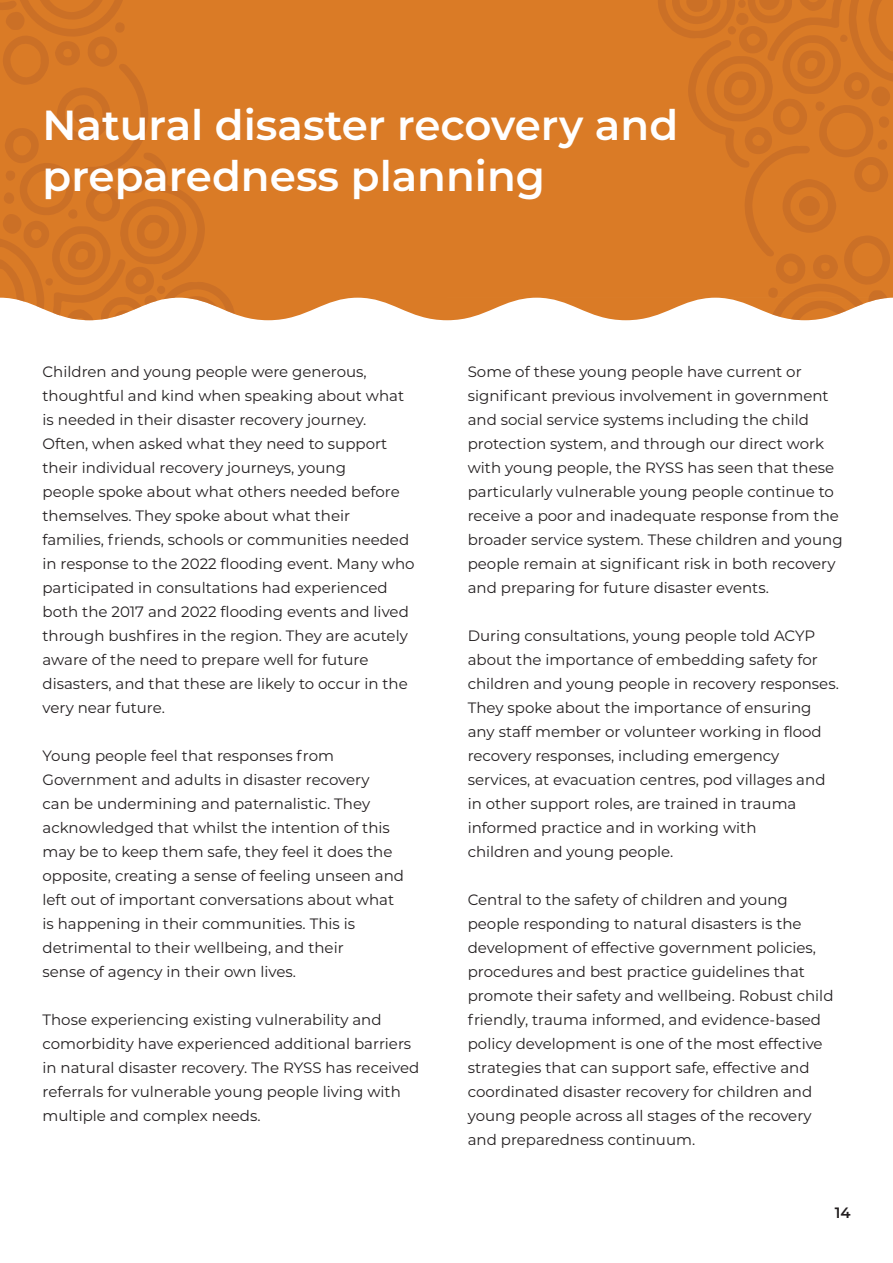
<style>
.page{position:relative;width:893px;height:1263px;background:#fff}
.page>*{position:absolute;margin:0;border:0;box-sizing:border-box;transform-origin:0 0}
.t1{font:600 42px "Montserrat";color:#fff}
.t2{font:15px/24px "Montserrat";color:#231f20}
.t3{font:100 15px "Montserrat";color:#231f20}
</style>
<div class="page">
<div style="left:236px;top:0;width:421px;height:320px;background:#da7b26"></div>
<svg style="left:0;top:0;width:236px;height:320px;background:#d77d2e"></svg>
<svg style="left:657px;top:0;width:236px;height:320px;background:#d77c2d"></svg>
<p class="t1" style="left:43px;top:96px;width:637px">Natural disaster recovery and</p>
<p class="t1" style="left:43px;top:147px;width:504px">preparedness planning</p>
<p class="t2" style="left:43px;top:359px;width:363px">Children and young people were generous, thoughtful and kind when speaking about what</p>
<p class="t2" style="left:43px;top:407px;width:325px">is needed in their disaster recovery journey.</p>
<p class="t2" style="left:43px;top:431px;width:346px">Often, when asked what they need to support their individual recovery journeys, young</p>
<p class="t2" style="left:43px;top:479px;width:359px">people spoke about what others needed before themselves. They spoke about what their</p>
<p class="t2" style="left:43px;top:527px;width:374px">families, friends, schools or communities needed in response to the 2022 flooding event. Many who participated in consultations had experienced both the 2017 and 2022 flooding events and lived through bushfires in the region. They are acutely aware of the need to prepare well for future</p>
<p class="t2" style="left:43px;top:671px;width:367px">disasters, and that these are likely to occur in the very near future.</p>
<p class="t2" style="left:43px;top:743px;width:293px">Young people feel that responses from</p>
<p class="t2" style="left:43px;top:767px;width:329px">Government and adults in disaster recovery</p>
<p class="t2" style="left:43px;top:791px;width:329px">can be undermining and paternalistic. They</p>
<p class="t2" style="left:43px;top:815px;width:351px">acknowledged that whilst the intention of this may be to keep them safe, they feel it does the</p>
<p class="t2" style="left:43px;top:863px;width:363px">opposite, creating a sense of feeling unseen and left out of important conversations about what</p>
<p class="t2" style="left:43px;top:911px;width:314px">is happening in their communities. This is</p>
<p class="t2" style="left:43px;top:935px;width:303px">detrimental to their wellbeing, and their</p>
<p class="t2" style="left:43px;top:959px;width:255px">sense of agency in their own lives.</p>
<p class="t2" style="left:43px;top:1007px;width:378px">Those experiencing existing vulnerability and comorbidity have experienced additional barriers in natural disaster recovery. The RYSS has received referrals for vulnerable young people living with multiple and complex needs.</p>
<p class="t2" style="left:468px;top:359px;width:376px">Some of these young people have current or significant previous involvement in government and social service systems including the child protection system, and through our direct work with young people, the RYSS has seen that these particularly vulnerable young people continue to receive a poor and inadequate response from the broader service system. These children and young people remain at significant risk in both recovery and preparing for future disaster events.</p>
<p class="t2" style="left:468px;top:623px;width:373px">During consultations, young people told ACYP about the importance of embedding safety for children and young people in recovery responses.<br>They spoke about the importance of ensuring</p>
<p class="t2" style="left:468px;top:719px;width:356px">any staff member or volunteer working in flood</p>
<p class="t2" style="left:468px;top:743px;width:313px">recovery responses, including emergency</p>
<p class="t2" style="left:468px;top:767px;width:359px">services, at evacuation centres, pod villages and</p>
<p class="t2" style="left:468px;top:791px;width:330px">in other support roles, are trained in trauma</p>
<p class="t2" style="left:468px;top:815px;width:290px">informed practice and in working with</p>
<p class="t2" style="left:468px;top:839px;width:207px">children and young people.</p>
<p class="t2" style="left:468px;top:887px;width:322px">Central to the safety of children and young</p>
<p class="t2" style="left:468px;top:911px;width:335px">people responding to natural disasters is the</p>
<p class="t2" style="left:468px;top:935px;width:367px">development of effective government policies, procedures and best practice guidelines that promote their safety and wellbeing. Robust child friendly, trauma informed, and evidence-based policy development is one of the most effective strategies that can support safe, effective and</p>
<p class="t2" style="left:468px;top:1079px;width:346px">coordinated disaster recovery for children and young people across all stages of the recovery</p>
<p class="t2" style="left:468px;top:1127px;width:229px">and preparedness continuum.</p>
<p class="t3" style="left:835px;top:1203px;width:17px">14</p>
</div>
